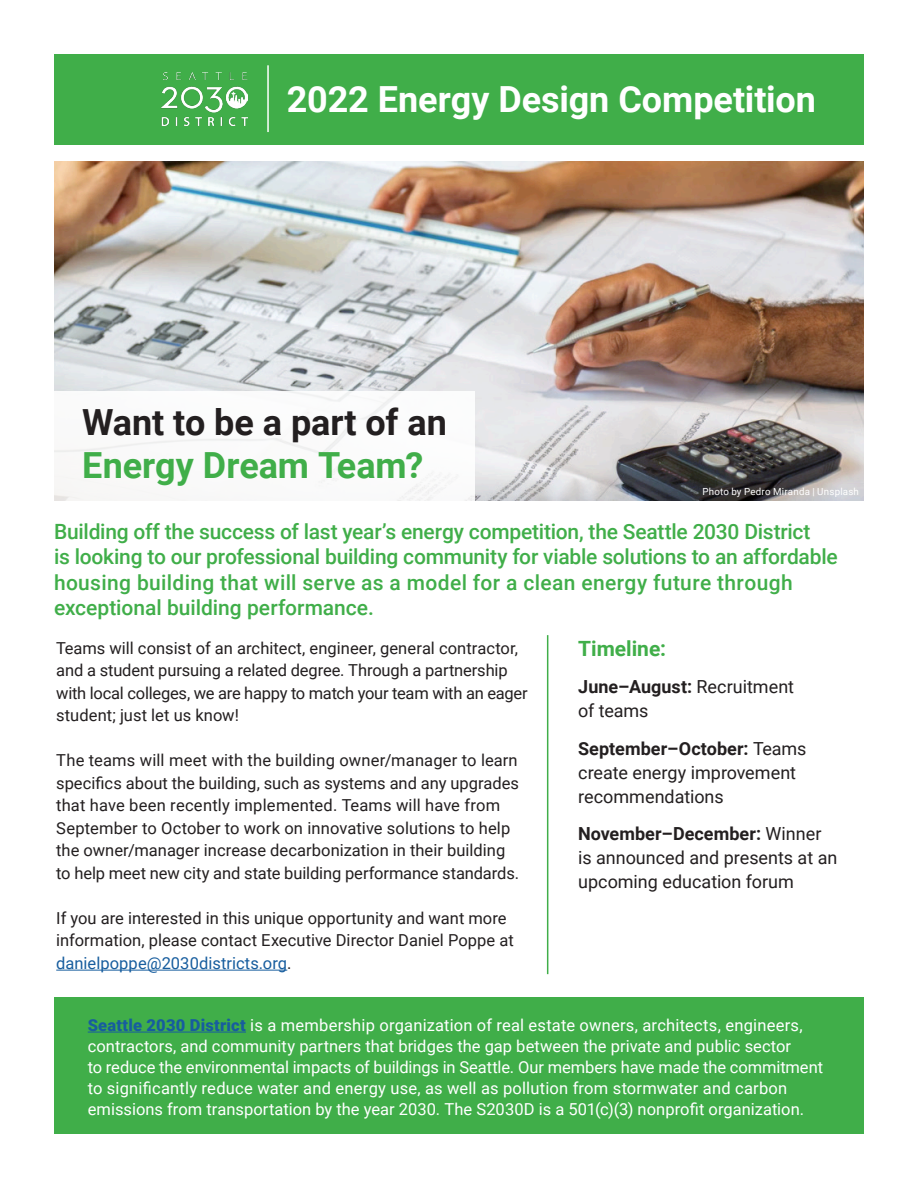
<style>
.page{position:relative;width:918px;height:1188px;background:#fff}
.page>*{position:absolute;margin:0;border:0;box-sizing:border-box;transform-origin:0 0}
.t1{font:700 36px "Roboto";letter-spacing:-.005em;color:#fff}
.t2{font:700 36px "Roboto";color:#231f20}
.t3{font:700 36px "Roboto";color:#40ae49}
.t4{font:500 21px/25.5px "Roboto";letter-spacing:-.01em;color:#40ae49}
.t5{font:700 21px "Roboto";color:#40ae49}
.t6{font:18px/24px "Roboto";color:#231f20}
.t7{font:16.5px/22.5px "Roboto";color:#231f20}
.t8{font:16.5px/21px "Roboto";letter-spacing:.005em;color:#fff}
.t9{font:9.75px "Roboto";letter-spacing:.025em;color:#fff}
.s1{color:#175d9e}
.s2{font-weight:700}
.s3{font-weight:900;color:#175d9e}
</style>
<div class="page">
<div style="left:54px;top:54px;width:810px;height:91px;background:#40ae49"></div>
<img style="left:161px;top:72px;width:87px;height:53px">
<hr style="left:267px;top:65px;width:2px;height:67px;background:#fff">
<img style="left:54px;top:162px;width:810px;height:338px">
<hr style="left:56px;top:970px;width:231px;height:1px;background:#175d9e">
<div style="left:32px;top:392px;width:443px;height:109px;background:#fff"></div>
<div style="left:54px;top:997px;width:810px;height:137px;background:#40ae49"></div>
<hr style="left:88px;top:1032px;width:158px;height:1px;background:#175d9e">
<hr style="left:547px;top:635px;width:1px;height:339px;background:#40ae49">
<p class="t1" style="left:287px;top:74px;width:531px">2022 Energy Design Competition</p>
<p class="t2" style="left:82px;top:397px;width:366px">Want to be a part of an</p>
<p class="t3" style="left:82px;top:440px;width:343px">Energy Dream Team?</p>
<p class="t9" style="left:702px;top:485px;width:158px">Photo by Pedro Miranda | Unsplash</p>
<p class="t4" style="left:54px;top:518px;width:785px">Building off the success of last year’s energy competition, the Seattle 2030 District<br>is looking to our professional building community for viable solutions to an affordable housing building that will serve as a model for a clean energy future through exceptional building performance.</p>
<p class="t7" style="left:56px;top:636px;width:473px">Teams will consist of an architect, engineer, general contractor, and a student pursuing a related degree. Through a partnership with local colleges, we are happy to match your team with an eager student; just let us know!</p>
<p class="t7" style="left:56px;top:749px;width:464px">The teams will meet with the building owner/manager to learn specifics about the building, such as systems and any upgrades that have been recently implemented. Teams will have from September to October to work on innovative solutions to help the owner/manager increase decarbonization in their building to help meet new city and state building performance standards.</p>
<p class="t7" style="left:56px;top:906px;width:459px">If you are interested in this unique opportunity and want more information, please contact Executive Director Daniel Poppe at <span class="s1">danielpoppe@2030districts.org</span>.</p>
<p class="t5" style="left:578px;top:633px;width:89px">Timeline:</p>
<p class="t6" style="left:578px;top:674px;width:218px"><span class="s2">June–August:</span> Recruitment of teams</p>
<p class="t6" style="left:578px;top:736px;width:230px"><span class="s2">September–October:</span> Teams create energy improvement recommendations</p>
<p class="t6" style="left:578px;top:821px;width:261px"><span class="s2">November–December:</span> Winner is announced and presents at an upcoming education forum</p>
<p class="t8" style="left:88px;top:1014px;width:737px"><span class="s3">Seattle 2030 District</span> is a membership organization of real estate owners, architects, engineers, contractors, and community partners that bridges the gap between the private and public sector<br>to reduce the environmental impacts of buildings in Seattle. Our members have made the commitment to significantly reduce water and energy use, as well as pollution from stormwater and carbon emissions from transportation by the year 2030. The S2030D is a 501(c)(3) nonprofit organization.</p>
</div>
